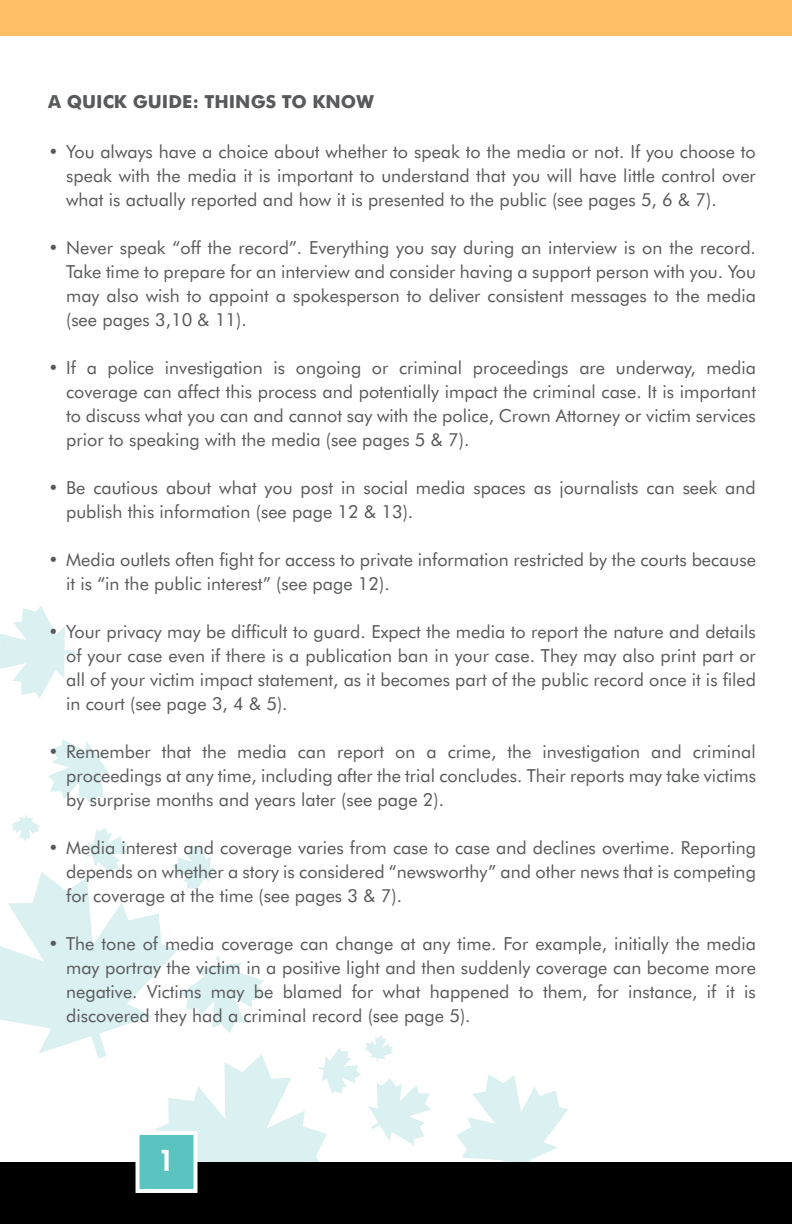
<style>
.page{position:relative;width:792px;height:1224px;background:#fff}
.page>*{position:absolute;margin:0;border:0;box-sizing:border-box;transform-origin:0 0}
.t1{font:800 28px "Futura";color:#fff}
.t2{font:18px/24px "Futura BT";color:#58595b;text-align:justify}
.t3{font:700 18px "Futura BT";color:#58595b}
</style>
<div class="page">
<svg style="left:456px;top:1074px;width:113px;height:88px"></svg>
<svg style="left:0;top:606px;width:75px;height:92px"></svg>
<svg style="left:48px;top:739px;width:62px;height:65px"></svg>
<svg style="left:0;top:815px;width:431px;height:347px"></svg>
<div style="left:0;top:0;width:792px;height:36px;background:#fdbe66"></div>
<div style="left:0;top:1162px;width:792px;height:62px;background:#000"></div>
<div style="left:136px;top:1131px;width:62px;height:62px;background:#5bc4c0;border:4px solid #fff"></div>
<p class="t3" style="left:48px;top:91px;width:327px">A QUICK GUIDE: THINGS TO KNOW</p>
<p class="t2" style="left:66px;top:140px;width:691px;text-indent:-18px">• You always have a choice about whether to speak to the media or not. If you choose to speak with the media it is important to understand that you will have little control over what is actually reported and how it is presented to the public (see pages 5, 6 &amp; 7).</p>
<p class="t2" style="left:66px;top:236px;width:691px;text-indent:-18px">• Never speak “off the record”. Everything you say during an interview is on the record.<br>Take time to prepare for an interview and consider having a support person with you. You may also wish to appoint a spokesperson to deliver consistent messages to the media (see pages 3,10 &amp; 11).</p>
<p class="t2" style="left:66px;top:356px;width:691px;text-indent:-18px">• If a police investigation is ongoing or criminal proceedings are underway, media coverage can affect this process and potentially impact the criminal case. It is important to discuss what you can and cannot say with the police, Crown Attorney or victim services prior to speaking with the media (see pages 5 &amp; 7).</p>
<p class="t2" style="left:66px;top:476px;width:691px;text-indent:-18px">• Be cautious about what you post in social media spaces as journalists can seek and publish this information (see page 12 &amp; 13).</p>
<p class="t2" style="left:66px;top:548px;width:691px;text-indent:-18px">• Media outlets often fight for access to private information restricted by the courts because it is “in the public interest” (see page 12).</p>
<p class="t2" style="left:66px;top:620px;width:691px;text-indent:-18px">• Your privacy may be difficult to guard. Expect the media to report the nature and details of your case even if there is a publication ban in your case. They may also print part or all of your victim impact statement, as it becomes part of the public record once it is filed in court (see page 3, 4 &amp; 5).</p>
<p class="t2" style="left:66px;top:740px;width:691px;text-indent:-18px">• Remember that the media can report on a crime, the investigation and criminal proceedings at any time, including after the trial concludes. Their reports may take victims by surprise months and years later (see page 2).</p>
<p class="t2" style="left:66px;top:836px;width:691px;text-indent:-18px">• Media interest and coverage varies from case to case and declines overtime. Reporting depends on whether a story is considered “newsworthy” and other news that is competing for coverage at the time (see pages 3 &amp; 7).</p>
<p class="t2" style="left:66px;top:932px;width:691px;text-indent:-18px">• The tone of media coverage can change at any time. For example, initially the media may portray the victim in a positive light and then suddenly coverage can become more negative. Victims may be blamed for what happened to them, for instance, if it is discovered they had a criminal record (see page 5).</p>
<h1 class="t1" style="left:158px;top:1142px;width:18px">1</h1>
</div>
